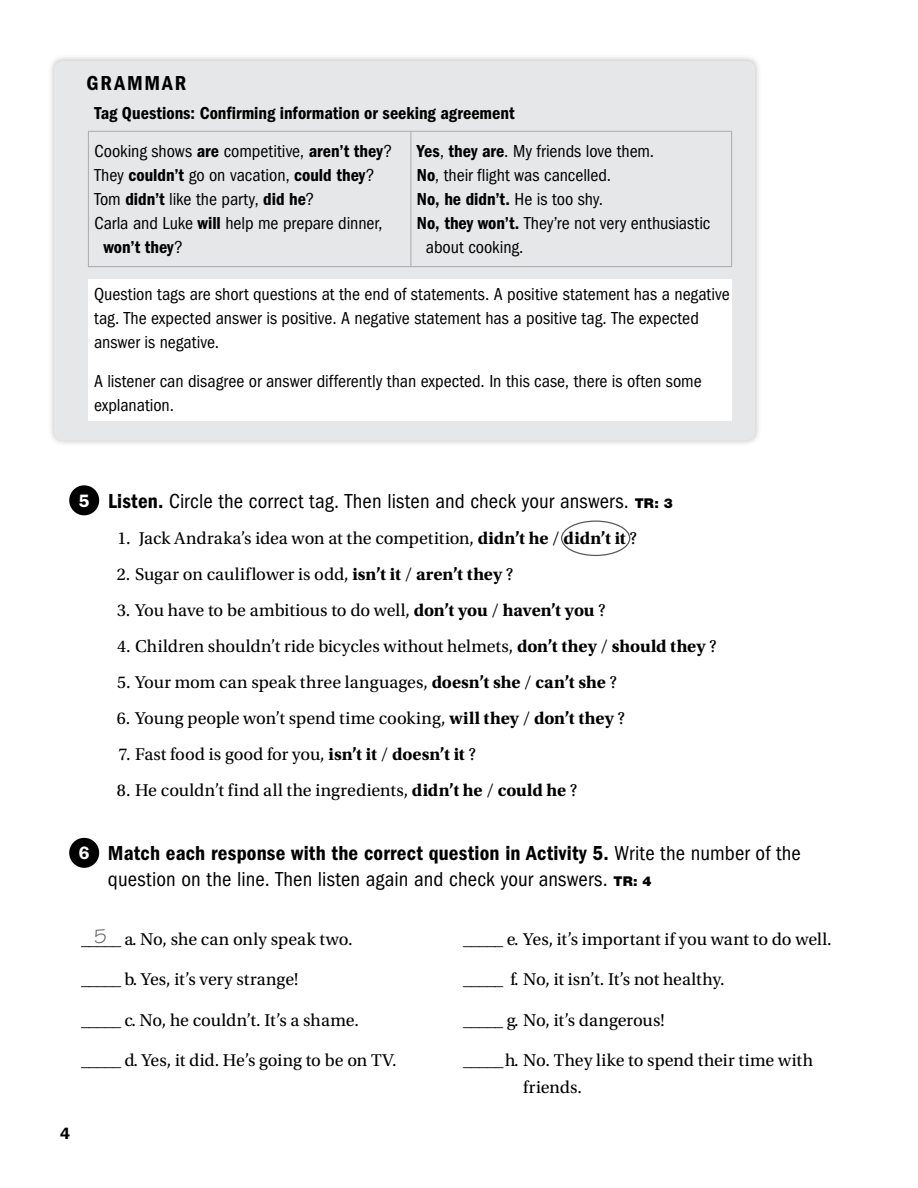
<style>
.page{position:relative;width:918px;height:1188px;background:#fff}
.page>*{position:absolute;margin:0;border:0;box-sizing:border-box;transform-origin:0 0}
.t1{font:condensed 21px "ITC Franklin Gothic Std";letter-spacing:.005em;color:#000}
.t2{font:21px "ITC Franklin Gothic Std Dm Cd";letter-spacing:.01em;color:#000}
.t3{font:21px "ITC Franklin Gothic Std Dm Cd";letter-spacing:.09em;color:#000}
.t4{font:21px "Tekton Pro";color:#58595b}
.t5{font:18px/27px "Utopia Std";color:#000}
.t6{font:condensed 18px/24px "ITC Franklin Gothic Std";color:#000}
.t7{font:18px "ITC Franklin Gothic Std Dm Cd";color:#000}
.t8{font:600 18px "ITC Franklin Gothic Std";color:#fff}
.t9{font:600 16.5px "ITC Franklin Gothic Std";color:#000}
.s1{font-family:"ITC Franklin Gothic Std Dm Cd";font-stretch:normal}
.s2{font-family:"ITC Franklin Gothic Std";font-stretch:condensed}
.s3{font-family:"Helvetica Neue LT Std";font-weight:900;font-stretch:normal;font-size:13.5px}
.s4{font-weight:700}
</style>
<div class="page">
<div style="left:48px;top:54px;width:714px;height:394px;background:#000;opacity:.25"></div>
<div style="left:54px;top:61px;width:701px;height:380px;background:#e6e7e8;border-radius:9px"></div>
<div style="left:88px;top:279px;width:644px;height:142px;background:#fff"></div>
<hr style="left:88px;top:131px;width:323px;height:1px;background:#a7a9ac">
<hr style="left:88px;top:132px;width:1px;height:134px;background:#a7a9ac">
<hr style="left:411px;top:131px;width:321px;height:1px;background:#a7a9ac">
<hr style="left:411px;top:132px;width:1px;height:134px;background:#a7a9ac">
<hr style="left:731px;top:132px;width:1px;height:134px;background:#a7a9ac">
<hr style="left:88px;top:266px;width:323px;height:1px;background:#a7a9ac">
<hr style="left:411px;top:266px;width:321px;height:1px;background:#a7a9ac">
<div style="left:69px;top:485px;width:30px;height:30px;background:#000;border-radius:50%"></div>
<div style="left:69px;top:838px;width:30px;height:30px;background:#000;border-radius:50%"></div>
<div style="left:561px;top:520px;width:69px;height:36px;border:1px solid #58595b;border-radius:50%"></div>
<p class="t3" style="left:87px;top:72px;width:101px">GrAmmAr</p>
<p class="t7" style="left:94px;top:103px;width:422px">Tag Questions: Confirming information or seeking agreement</p>
<p class="t6" style="left:94px;top:139px;width:299px">Cooking shows <span class="s1">are</span> competitive, <span class="s1">aren’t they</span>?<br>They <span class="s1">couldn’t</span> go on vacation, <span class="s1">could they</span>?<br>Tom <span class="s1">didn’t</span> like the party, <span class="s1">did he</span>?<br>Carla and Luke <span class="s1">will</span> help me prepare dinner,</p>
<p class="t7" style="left:103px;top:237px;width:81px">won’t they<span class="s2">?</span></p>
<p class="t6" style="left:417px;top:139px;width:239px"><span class="s1">Yes</span>, <span class="s1">they are</span>. My friends love them.<br><span class="s1">No</span>, their flight was cancelled.</p>
<p class="t7" style="left:417px;top:189px;width:188px">No, he didn’t. <span class="s2">He is too shy.</span></p>
<p class="t6" style="left:426px;top:211px;width:286px;text-indent:-9px"><span class="s1">No, they won’t.</span> They’re not very enthusiastic about cooking.</p>
<p class="t6" style="left:94px;top:282px;width:637px">Question tags are short questions at the end of statements. A positive statement has a negative tag. The expected answer is positive. A negative statement has a positive tag. The expected answer is negative.</p>
<p class="t6" style="left:94px;top:369px;width:609px">A listener can disagree or answer differently than expected. In this case, there is often some explanation.</p>
<p class="t8" style="left:79px;top:490px;width:12px">5</p>
<p class="t1" style="left:108px;top:489px;width:566px"><span class="s1">Listen.</span> Circle the correct tag. Then listen and check your answers. <span class="s3">TR: 3</span></p>
<p class="t5" style="left:118px;top:525px;width:521px">1. Jack Andraka’s idea won at the competition, <span class="s4">didn’t he</span> / <span class="s4">didn’t it</span> ?</p>
<p class="t5" style="left:117px;top:561px;width:398px">2. Sugar on cauliflower is odd, <span class="s4">isn’t it</span> / <span class="s4">aren’t they</span> ?</p>
<p class="t5" style="left:117px;top:597px;width:490px">3. You have to be ambitious to do well, <span class="s4">don’t you</span> / <span class="s4">haven’t you</span> ?</p>
<p class="t5" style="left:117px;top:633px;width:601px">4. Children shouldn’t ride bicycles without helmets, <span class="s4">don’t they</span> / <span class="s4">should they</span> ?</p>
<p class="t5" style="left:117px;top:669px;width:501px">5. Your mom can speak three languages, <span class="s4">doesn’t she</span> / <span class="s4">can’t she</span> ?</p>
<p class="t5" style="left:117px;top:705px;width:510px">6. Young people won’t spend time cooking, <span class="s4">will they</span> / <span class="s4">don’t they</span> ?</p>
<p class="t5" style="left:118px;top:741px;width:359px">7. Fast food is good for you, <span class="s4">isn’t it</span> / <span class="s4">doesn’t it</span> ?</p>
<p class="t5" style="left:117px;top:777px;width:462px">8. He couldn’t find all the ingredients, <span class="s4">didn’t he</span> / <span class="s4">could he</span> ?</p>
<p class="t8" style="left:79px;top:842px;width:12px">6</p>
<p class="t2" style="left:108px;top:841px;width:694px">match each response with the correct question in Activity 5. <span class="s2">Write the number of the</span></p>
<p class="t1" style="left:108px;top:867px;width:545px">question on the line. Then listen again and check your answers. <span class="s3">TR: 4</span></p>
<p class="t4" style="left:94px;top:925px;width:15px">5</p>
<p class="t5" style="left:81px;top:926px;width:273px">_____ a. No, she can only speak two.</p>
<p class="t5" style="left:81px;top:966px;width:219px">_____ b. Yes, it’s very strange!</p>
<p class="t5" style="left:81px;top:1007px;width:280px">_____ c. No, he couldn’t. It’s a shame.</p>
<p class="t5" style="left:81px;top:1047px;width:317px">_____ d. Yes, it did. He’s going to be on TV.</p>
<p class="t9" style="left:60px;top:1123px;width:11px">4</p>
<p class="t5" style="left:463px;top:926px;width:370px">_____ e. Yes, it’s important if you want to do well.</p>
<p class="t5" style="left:463px;top:966px;width:263px">_____ f. No, it isn’t. It’s not healthy.</p>
<p class="t5" style="left:463px;top:1007px;width:203px">_____ g. No, it’s dangerous!</p>
<p class="t5" style="left:523px;top:1047px;width:291px;text-indent:-60px">_____h. No. They like to spend their time with friends.</p>
</div>
